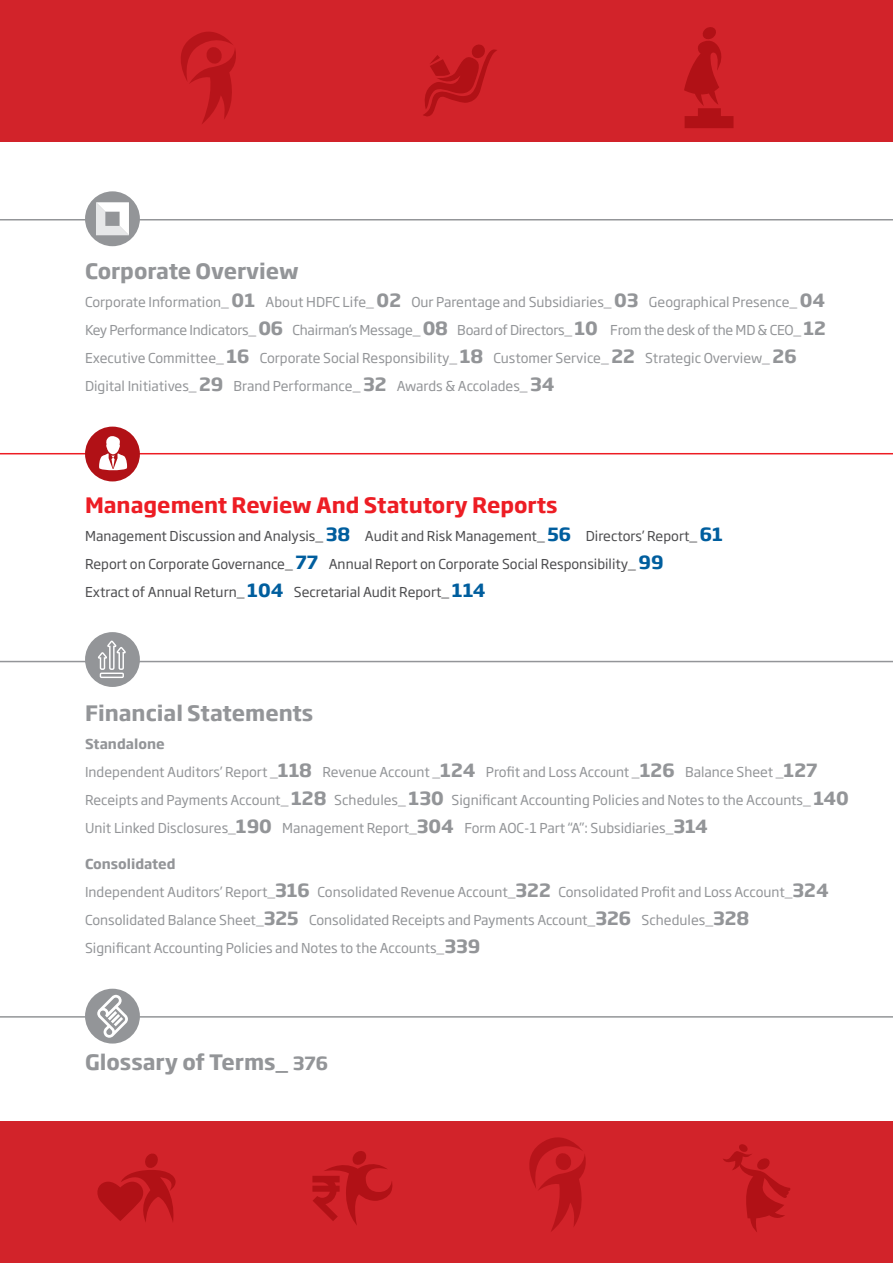
<style>
.page{position:relative;width:893px;height:1263px;background:#d2232a}
.page>*{position:absolute;margin:0;border:0;box-sizing:border-box;transform-origin:0 0}
.t1{font:700 21px "Soho Gothic Pro";color:#939598}
.t2{font:700 21px "Soho Gothic Pro";color:#ed1d24}
.t3{font:13.5px/28px "Soho Gothic Pro";color:#939598}
.t4{font:13.5px/28px "Soho Gothic Pro";color:#4d4d4f}
.s1{font-weight:700;font-size:18px}
.s2{font-weight:700;font-size:18px;color:#005e9e}
.s3{font-weight:700}
.s4{font-size:18px}
</style>
<div class="page">
<svg style="left:529px;top:1137px;width:57px;height:95px"></svg>
<svg style="left:97px;top:1153px;width:79px;height:69px"></svg>
<svg style="left:181px;top:32px;width:55px;height:92px"></svg>
<svg style="left:684px;top:27px;width:49px;height:101px"></svg>
<svg style="left:423px;top:44px;width:74px;height:73px"></svg>
<svg style="left:723px;top:1144px;width:67px;height:88px"></svg>
<svg style="left:312px;top:1151px;width:81px;height:74px"></svg>
<div style="left:0;top:142px;width:893px;height:979px;background:#fff"></div>
<hr style="left:0;top:219px;width:893px;height:1px;background:#939598">
<div style="left:85px;top:191px;width:55px;height:55px;background:#939598;border-radius:50%"></div>
<svg style="left:96px;top:202px;width:33px;height:33px"></svg>
<hr style="left:0;top:1016px;width:893px;height:1px;background:#939598">
<div style="left:85px;top:989px;width:55px;height:54px;background:#939598;border-radius:50%"></div>
<svg style="left:97px;top:995px;width:31px;height:43px"></svg>
<hr style="left:0;top:453px;width:893px;height:1px;background:#ed1d24">
<div style="left:85px;top:427px;width:55px;height:54px;background:#b11116;border-radius:50%"></div>
<svg style="left:99px;top:436px;width:28px;height:35px"></svg>
<hr style="left:0;top:661px;width:893px;height:1px;background:#939598">
<div style="left:85px;top:632px;width:55px;height:55px;background:#939598;border-radius:50%"></div>
<svg style="left:98px;top:641px;width:28px;height:37px"></svg>
<p class="t1" style="left:85px;top:254px;width:215px">Corporate Overview</p>
<p class="t3" style="left:85px;top:287px;width:742px">Corporate Information_ <span class="s1">01</span> About HDFC Life_ <span class="s1">02</span> Our Parentage and Subsidiaries_ <span class="s1">03</span> Geographical Presence_ <span class="s1">04<br></span>Key Performance Indicators_ <span class="s1">06</span> Chairman’s Message_ <span class="s1">08</span> Board of Directors_ <span class="s1">10</span> From the desk of the MD &amp; CEO_ <span class="s1">12<br></span>Executive Committee_ <span class="s1">16</span> Corporate Social Responsibility_ <span class="s1">18</span> Customer Service_ <span class="s1">22</span> Strategic Overview_ <span class="s1">26<br></span>Digital Initiatives_ <span class="s1">29</span> Brand Performance_ <span class="s1">32</span> Awards &amp; Accolades_ <span class="s1">34</span></p>
<p class="t2" style="left:85px;top:488px;width:474px">Management Review And Statutory Reports</p>
<p class="t4" style="left:85px;top:521px;width:640px">Management Discussion and Analysis_ <span class="s2">38</span> Audit and Risk Management_ <span class="s2">56</span> Directors’ Report_ <span class="s2">61<br></span>Report on Corporate Governance_ <span class="s2">77</span> Annual Report on Corporate Social Responsibility_ <span class="s2">99<br></span>Extract of Annual Return_ <span class="s2">104</span> Secretarial Audit Report_ <span class="s2">114</span></p>
<p class="t1" style="left:85px;top:696px;width:230px">Financial Statements</p>
<p class="t3" style="left:85px;top:729px;width:765px"><span class="s3">Standalone<br></span>Independent Auditors’ Report _<span class="s1">118</span> Revenue Account _<span class="s1">124</span> Profit and Loss Account _<span class="s1">126</span> Balance Sheet _<span class="s1">127<br></span>Receipts and Payments Account_ <span class="s1">128</span> Schedules_ <span class="s1">130</span> Significant Accounting Policies and Notes to the Accounts_ <span class="s1">140<br></span>Unit Linked Disclosures_<span class="s1">190</span> Management Report_<span class="s1">304</span> Form AOC-1 Part “A”: Subsidiaries_<span class="s1">314</span></p>
<p class="t3" style="left:85px;top:849px;width:745px"><span class="s3">Consolidated<br></span>Independent Auditors’ Report_<span class="s1">316</span> Consolidated Revenue Account_<span class="s1">322</span> Consolidated Profit and Loss Account_<span class="s1">324<br></span>Consolidated Balance Sheet_<span class="s1">325</span> Consolidated Receipts and Payments Account_<span class="s1">326</span> Schedules_<span class="s1">328<br></span>Significant Accounting Policies and Notes to the Accounts_<span class="s1">339</span></p>
<p class="t1" style="left:85px;top:1045px;width:245px">Glossary of Terms_ <span class="s4">376</span></p>
</div>
